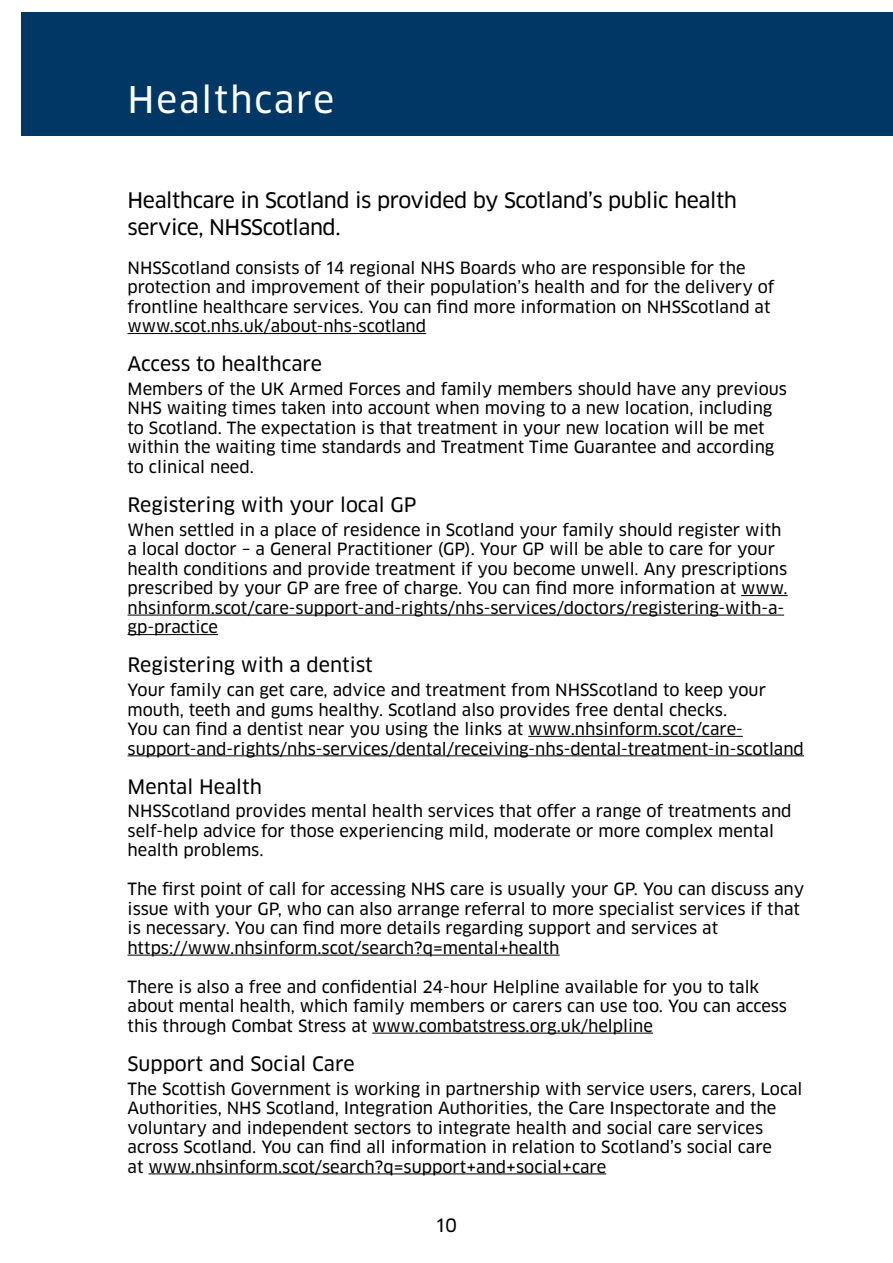
<style>
.page{position:relative;width:893px;height:1263px;background:#fff}
.page>*{position:absolute;margin:0;border:0;box-sizing:border-box;transform-origin:0 0}
.t1{font:36px "Clan LF News";letter-spacing:.05em;color:#fff}
.t2{font:21px/27px "Clan LF News";letter-spacing:-.02em;color:#000}
.t3{font:19.5px "Clan LF News";color:#000}
.t4{font:18px "Clan LF News";color:#000}
.t5{font:16.5px/19.5px "Clan LF News";color:#000}
</style>
<div class="page">
<hr style="left:128px;top:333px;width:298px;height:1px;background:#000">
<hr style="left:741px;top:595px;width:47px;height:1px;background:#000">
<hr style="left:128px;top:615px;width:656px;height:1px;background:#000">
<hr style="left:128px;top:634px;width:90px;height:1px;background:#000">
<hr style="left:528px;top:736px;width:215px;height:1px;background:#000">
<hr style="left:128px;top:755px;width:676px;height:1px;background:#000">
<hr style="left:128px;top:955px;width:432px;height:1px;background:#000">
<hr style="left:372px;top:1033px;width:281px;height:1px;background:#000">
<hr style="left:148px;top:1173px;width:458px;height:1px;background:#000">
<div style="left:21px;top:13px;width:872px;height:123px;background:#003764"></div>
<h1 class="t1" style="left:128px;top:78px;width:208px">Healthcare</h1>
<p class="t2" style="left:128px;top:187px;width:611px">Healthcare in Scotland is provided by Scotland’s public health service, NHSScotland.</p>
<p class="t5" style="left:128px;top:258px;width:648px">NHSScotland consists of 14 regional NHS Boards who are responsible for the protection and improvement of their population’s health and for the delivery of frontline healthcare services. You can find more information on NHSScotland at www.scot.nhs.uk/about-nhs-scotland</p>
<p class="t3" style="left:128px;top:352px;width:196px">Access to healthcare</p>
<p class="t5" style="left:128px;top:379px;width:661px">Members of the UK Armed Forces and family members should have any previous NHS waiting times taken into account when moving to a new location, including to Scotland. The expectation is that treatment in your new location will be met within the waiting time standards and Treatment Time Guarantee and according to clinical need.</p>
<p class="t3" style="left:128px;top:493px;width:290px">Registering with your local GP</p>
<p class="t5" style="left:128px;top:520px;width:662px">When settled in a place of residence in Scotland your family should register with a local doctor – a General Practitioner (GP). Your GP will be able to care for your health conditions and provide treatment if you become unwell. Any prescriptions prescribed by your GP are free of charge. You can find more information at www. nhsinform.scot/care-support-and-rights/nhs-services/doctors/registering-with-a&shy;gp-practice</p>
<p class="t3" style="left:128px;top:653px;width:247px">Registering with a dentist</p>
<p class="t5" style="left:128px;top:680px;width:678px">Your family can get care, advice and treatment from NHSScotland to keep your mouth, teeth and gums healthy. Scotland also provides free dental checks.<br>You can find a dentist near you using the links at www.nhsinform.scot/care&shy;support-and-rights/nhs-services/dental/receiving-nhs-dental-treatment-in-scotland</p>
<p class="t3" style="left:128px;top:774px;width:136px">Mental Health</p>
<p class="t5" style="left:128px;top:802px;width:666px">NHSScotland provides mental health services that offer a range of treatments and self-help advice for those experiencing mild, moderate or more complex mental health problems.</p>
<p class="t5" style="left:128px;top:880px;width:678px">The first point of call for accessing NHS care is usually your GP. You can discuss any issue with your GP, who can also arrange referral to more specialist services if that is necessary. You can find more details regarding support and services at https://www.nhsinform.scot/search?q=mental+health</p>
<p class="t5" style="left:128px;top:977px;width:661px">There is also a free and confidential 24-hour Helpline available for you to talk about mental health, which family members or carers can use too. You can access this through Combat Stress at www.combatstress.org.uk/helpline</p>
<p class="t3" style="left:128px;top:1051px;width:229px">Support and Social Care</p>
<p class="t5" style="left:128px;top:1079px;width:676px">The Scottish Government is working in partnership with service users, carers, Local Authorities, NHS Scotland, I ntegration Authorities, the Care I nspectorate and the voluntary and independent sectors to integrate health and social care services across Scotland. You can find all information in relation to Scotland’s social care<br>at www.nhsinform.scot/search?q=support+and+social+care</p>
<p class="t4" style="left:436px;top:1214px;width:22px">10</p>
</div>
